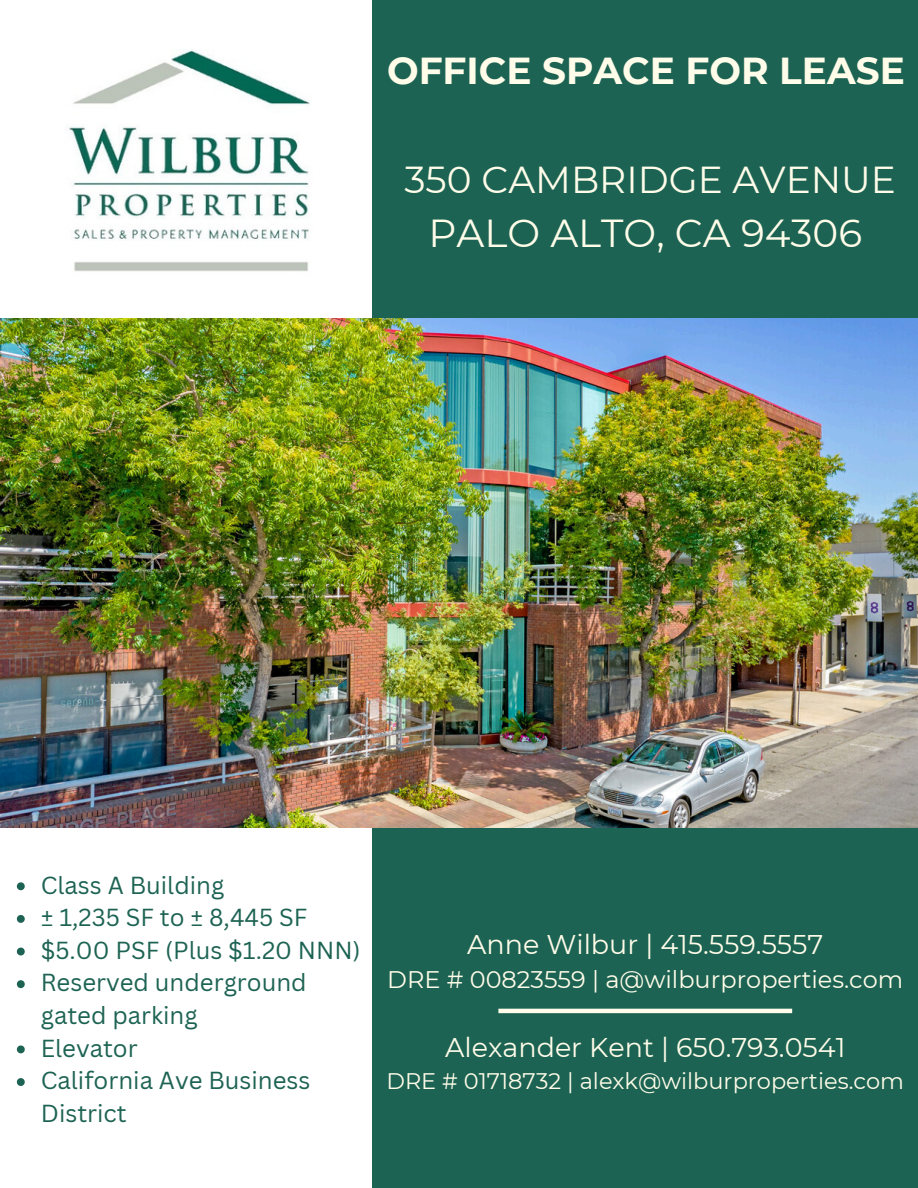
<style>
.page{position:relative;width:918px;height:1188px;background:#fff}
.page>*{position:absolute;margin:0;border:0;box-sizing:border-box;transform-origin:0 0}
.t1{font:39px "Montserrat";color:#fffce9}
.t2{font:700 37.5px "Montserrat";color:#fffce9}
.t3{font:37.5px "Montserrat";color:#fffce9}
.t4{font:27px "Montserrat";color:#fffce9}
.t5{font:24px/32.7px "Canva Sans";color:#1d6353}
.t6{font:24px "Montserrat";color:#fffce9}
.t7{font:22.5px "Montserrat";color:#fffce9}
</style>
<div class="page">
<img style="left:68px;top:49px;width:242px;height:223px">
<div style="left:373px;top:0;width:545px;height:1188px;background:#1d6353"></div>
<img style="left:0;top:318px;width:918px;height:509px">
<hr style="left:498px;top:1009px;width:294px;height:4px;background:#fffce9">
<svg style="left:17px;top:882px;width:8px;height:8px"></svg>
<svg style="left:17px;top:915px;width:8px;height:8px"></svg>
<svg style="left:17px;top:948px;width:8px;height:7px"></svg>
<svg style="left:17px;top:980px;width:8px;height:8px"></svg>
<svg style="left:17px;top:1045px;width:8px;height:8px"></svg>
<svg style="left:17px;top:1078px;width:8px;height:8px"></svg>
<p class="t2" style="left:387px;top:47px;width:519px">OFFICE SPACE FOR LEASE</p>
<p class="t3" style="left:404px;top:156px;width:493px">350 CAMBRIDGE AVENUE</p>
<p class="t1" style="left:428px;top:209px;width:435px">PALO ALTO, CA 94306</p>
<p class="t5" style="left:41px;top:868px;width:185px">Class A Building</p>
<p class="t5" style="left:41px;top:901px;width:268px">± 1,235 SF to ± 8,445 SF</p>
<p class="t5" style="left:41px;top:933px;width:321px">$5.00 PSF (Plus $1.20 NNN)</p>
<p class="t5" style="left:41px;top:966px;width:267px">Reserved underground gated parking</p>
<p class="t5" style="left:41px;top:1031px;width:98px">Elevator</p>
<p class="t5" style="left:41px;top:1064px;width:271px">California Ave Business<br>District</p>
<p class="t4" style="left:467px;top:928px;width:358px">Anne Wilbur | 415.559.5557</p>
<p class="t6" style="left:387px;top:965px;width:517px">DRE # 00823559 | a@wilburproperties.com</p>
<p class="t4" style="left:445px;top:1031px;width:402px">Alexander Kent | 650.793.0541</p>
<p class="t7" style="left:386px;top:1068px;width:519px">DRE # 01718732 | alexk@wilburproperties.com</p>
</div>
